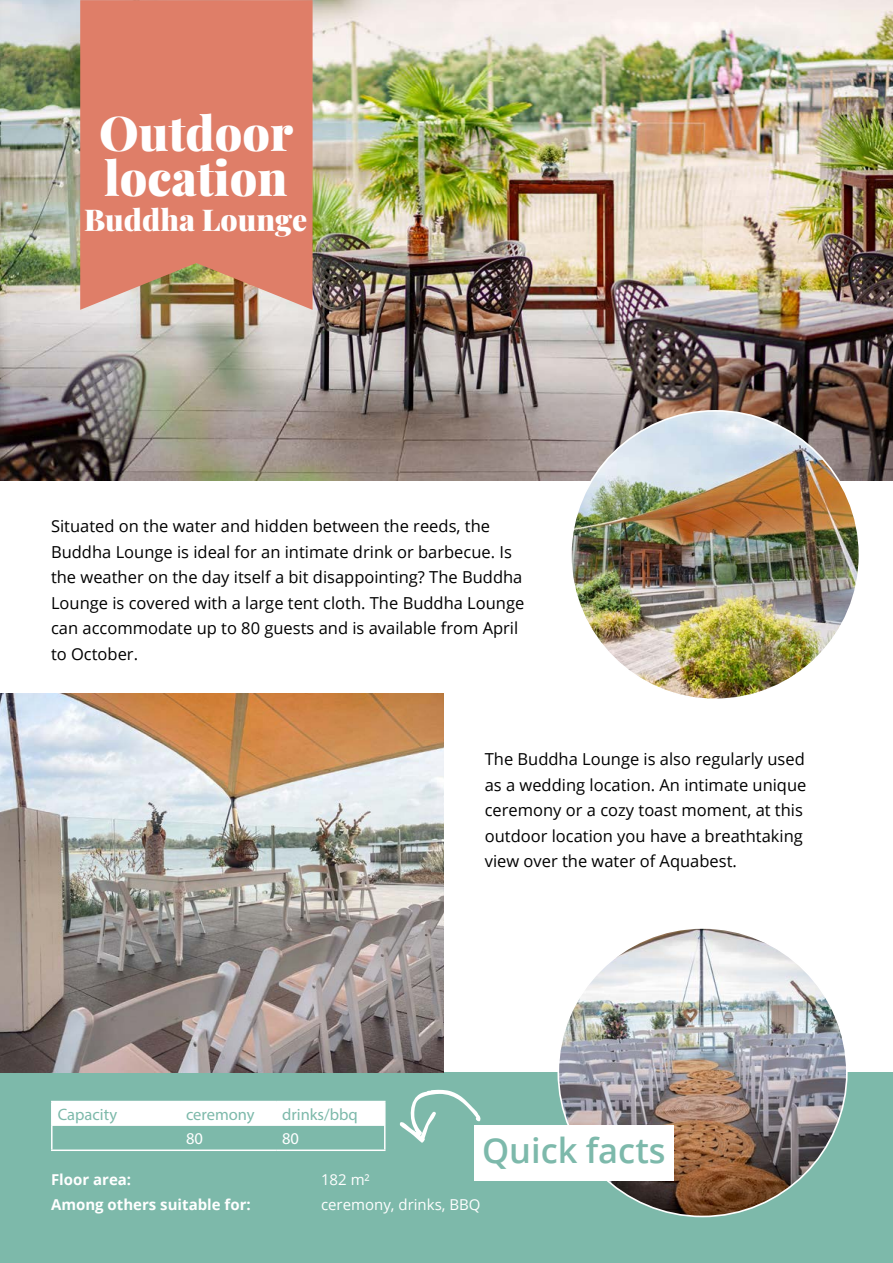
<style>
.page{position:relative;width:893px;height:1263px;background:#fff}
.page>*{position:absolute;margin:0;border:0;box-sizing:border-box;transform-origin:0 0}
.t1{font:48px/45.8px "Playfair Display";color:#fff}
.t2{font:600 34.5px "Open Sans";color:#7db9ab}
.t3{font:30px "Playfair Display";color:#fff}
.t4{font:16.5px/25.5px "Open Sans";color:#000}
.t5{font:16.5px "Myriad Pro";color:#7db9aa}
.t6{font:16.5px "Myriad Pro";color:#fff}
.t7{font:700 15px "Open Sans";color:#fff}
.t8{font:15px "Open Sans";color:#fff}
</style>
<div class="page">
<div style="left:0;top:1072px;width:893px;height:191px;background:#7db9aa"></div>
<img style="left:0;top:0;width:893px;height:480px">
<svg style="left:80px;top:0;width:233px;height:310px;background:#da8069"></svg>
<img style="left:0;top:694px;width:444px;height:378px">
<img style="left:558px;top:928px;width:289px;height:288px;border-radius:141px">
<svg style="left:399px;top:1089px;width:82px;height:54px"></svg>
<img style="left:571px;top:411px;width:288px;height:288px;border-radius:144px">
<div style="left:474px;top:1125px;width:199px;height:55px;background:#fff"></div>
<div style="left:53px;top:1102px;width:331px;height:24px;background:#fff"></div>
<hr style="left:51px;top:1101px;width:129px;height:1px;background:#fff">
<hr style="left:51px;top:1102px;width:2px;height:24px;background:#fff">
<hr style="left:180px;top:1101px;width:96px;height:1px;background:#fff">
<hr style="left:276px;top:1101px;width:110px;height:1px;background:#fff">
<hr style="left:384px;top:1102px;width:2px;height:24px;background:#fff">
<hr style="left:51px;top:1126px;width:2px;height:23px;background:#fff">
<hr style="left:384px;top:1126px;width:2px;height:23px;background:#fff">
<hr style="left:51px;top:1149px;width:129px;height:2px;background:#fff">
<hr style="left:180px;top:1149px;width:96px;height:2px;background:#fff">
<hr style="left:276px;top:1149px;width:110px;height:2px;background:#fff">
<h1 class="t1" style="left:99px;top:106px;width:195px">Outdoor location</h1>
<h3 class="t3" style="left:84px;top:196px;width:225px">Buddha Lounge</h3>
<p class="t4" style="left:51px;top:513px;width:475px">Situated on the water and hidden between the reeds, the Buddha Lounge is ideal for an intimate drink or barbecue. Is the weather on the day itself a bit disappointing? The Buddha Lounge is covered with a large tent cloth. The Buddha Lounge can accommodate up to 80 guests and is available from April to October.</p>
<p class="t4" style="left:485px;top:746px;width:323px">The Buddha Lounge is also regularly used as a wedding location. An intimate unique ceremony or a cozy toast moment, at this outdoor location you have a breathtaking view over the water of Aquabest.</p>
<p class="t5" style="left:58px;top:1104px;width:61px">Capacity</p>
<p class="t5" style="left:186px;top:1104px;width:70px">ceremony</p>
<p class="t5" style="left:282px;top:1104px;width:77px">drinks/bbq</p>
<p class="t6" style="left:186px;top:1128px;width:18px">80</p>
<p class="t6" style="left:282px;top:1128px;width:18px">80</p>
<p class="t7" style="left:51px;top:1169px;width:82px">Floor area:</p>
<p class="t8" style="left:321px;top:1169px;width:50px">182 m²</p>
<p class="t7" style="left:51px;top:1194px;width:201px">Among others suitable for:</p>
<p class="t8" style="left:321px;top:1195px;width:161px">ceremony, drinks, BBQ</p>
<h2 class="t2" style="left:482px;top:1127px;width:185px">Quick facts</h2>
</div>
